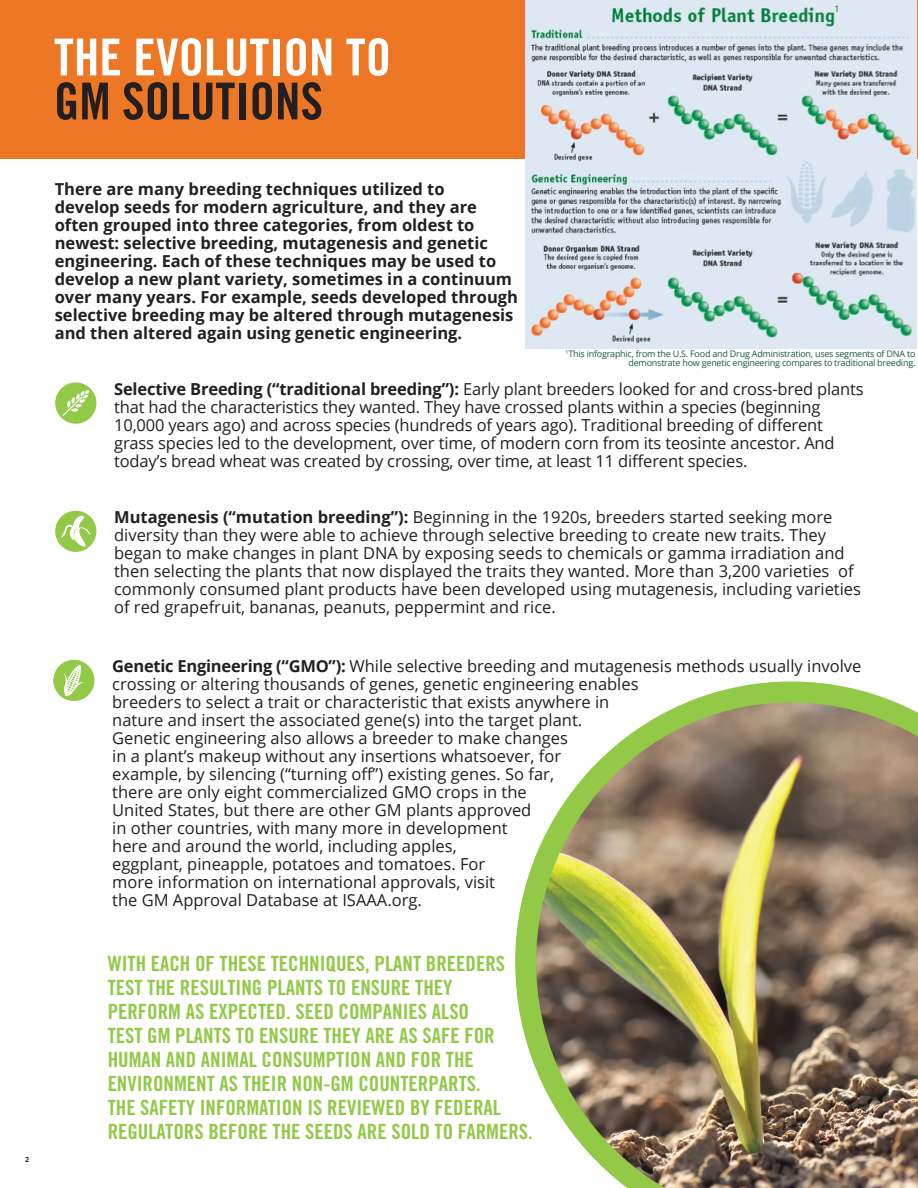
<style>
.page{position:relative;width:918px;height:1188px;background:#fff}
.page>*{position:absolute;margin:0;border:0;box-sizing:border-box;transform-origin:0 0}
.t1{font:51px "Trade Gothic Bold Cond Twenty";color:#fff}
.t2{font:51px "Trade Gothic Bold Cond Twenty";color:#231f20}
.t3{font:21px/24px "Trade Gothic Bold Cond Twenty";color:#92c947}
.t4{font:16.5px/18px "Open Sans";color:#231f20}
.t5{font:700 16.5px/18px "Open Sans";color:#231f20}
.t6{font:9px/9px "Open Sans";letter-spacing:-.025em;color:#1e5a40;text-align:right}
.t7{font:700 7.05px "Open Sans";color:#231f20}
.s1{font-weight:700}
</style>
<div class="page">
<div style="left:0;top:0;width:918px;height:159px;background:#ee7725"></div>
<img style="left:526px;top:0;width:391px;height:349px">
<div style="left:55px;top:382px;width:41px;height:42px;background:#92c947;border-radius:50%"></div>
<svg style="left:63px;top:390px;width:26px;height:26px"></svg>
<div style="left:55px;top:511px;width:41px;height:41px;background:#92c947;border-radius:50%"></div>
<svg style="left:61px;top:515px;width:30px;height:32px"></svg>
<div style="left:53px;top:660px;width:41px;height:41px;background:#92c947;border-radius:50%"></div>
<svg style="left:64px;top:664px;width:19px;height:32px"></svg>
<img style="left:515px;top:681px;width:403px;height:507px">
<p class="t7" style="left:25px;top:1154px;width:5px">2</p>
<p class="t1" style="left:54px;top:26px;width:339px">THE EVOLUTION TO</p>
<p class="t2" style="left:54px;top:70px;width:271px">GM SOLUTIONS</p>
<p class="t5" style="left:55px;top:180px;width:465px">There are many breeding techniques utilized to<br>develop seeds for modern agriculture, and they are often grouped into three categories, from oldest to newest: selective breeding, mutagenesis and genetic engineering. Each of these techniques may be used to develop a new plant variety, sometimes in a continuum over many years. For example, seeds developed through selective breeding may be altered through mutagenesis and then altered again using genetic engineering.</p>
<p class="t6" style="left:834px;top:4px;width:7px">1</p>
<p class="t6" style="left:566px;top:349px;width:351px"><sup>1</sup>This infographic, from the U.S. Food and Drug Administration, uses segments of DNA to demonstrate how genetic engineering compares to traditional breeding.</p>
<p class="t4" style="left:114px;top:380px;width:751px"><span class="s1">Selective Breeding (“traditional breeding”):</span> Early plant breeders looked for and cross-bred plants that had the characteristics they wanted. They have crossed plants within a species (beginning 10,000 years ago) and across species (hundreds of years ago). Traditional breeding of different grass species led to the development, over time, of modern corn from its teosinte ancestor. And today’s bread wheat was created by crossing, over time, at least 11 different species.</p>
<p class="t4" style="left:114px;top:508px;width:748px"><span class="s1">Mutagenesis (“mutation breeding”):</span> Beginning in the 1920s, breeders started seeking more diversity than they were able to achieve through selective breeding to create new traits. They began to make changes in plant DNA by exposing seeds to chemicals or gamma irradiation and then selecting the plants that now displayed the traits they wanted. More than 3,200 varieties of commonly consumed plant products have been developed using mutagenesis, including varieties of red grapefruit, bananas, peanuts, peppermint and rice.</p>
<p class="t4" style="left:112px;top:657px;width:751px"><span class="s1">Genetic Engineering (“GMO”):</span> While selective breeding and mutagenesis methods usually involve crossing or altering thousands of genes, genetic engineering enables<br>breeders to select a trait or characteristic that exists anywhere in<br>nature and insert the associated gene(s) into the target plant.<br>Genetic engineering also allows a breeder to make changes<br>in a plant’s makeup without any insertions whatsoever, for<br>example, by silencing (“turning off”) existing genes. So far,<br>there are only eight commercialized GMO crops in the<br>United States, but there are other GM plants approved<br>in other countries, with many more in development<br>here and around the world, including apples,<br>eggplant, pineapple, potatoes and tomatoes. For<br>more information on international approvals, visit<br>the GM Approval Database at ISAAA.org.</p>
<p class="t3" style="left:108px;top:952px;width:427px">WITH EACH OF THESE TECHNIQUES, PLANT BREEDERS TEST THE RESULTING PLANTS TO ENSURE THEY<br>PERFORM AS EXPECTED. SEED COMPANIES ALSO<br>TEST GM PLANTS TO ENSURE THEY ARE AS SAFE FOR HUMAN AND ANIMAL CONSUMPTION AND FOR THE ENVIRONMENT AS THEIR NON-GM COUNTERPARTS.<br>THE SAFETY INFORMATION IS REVIEWED BY FEDERAL REGULATORS BEFORE THE SEEDS ARE SOLD TO FARMERS.</p>
</div>
